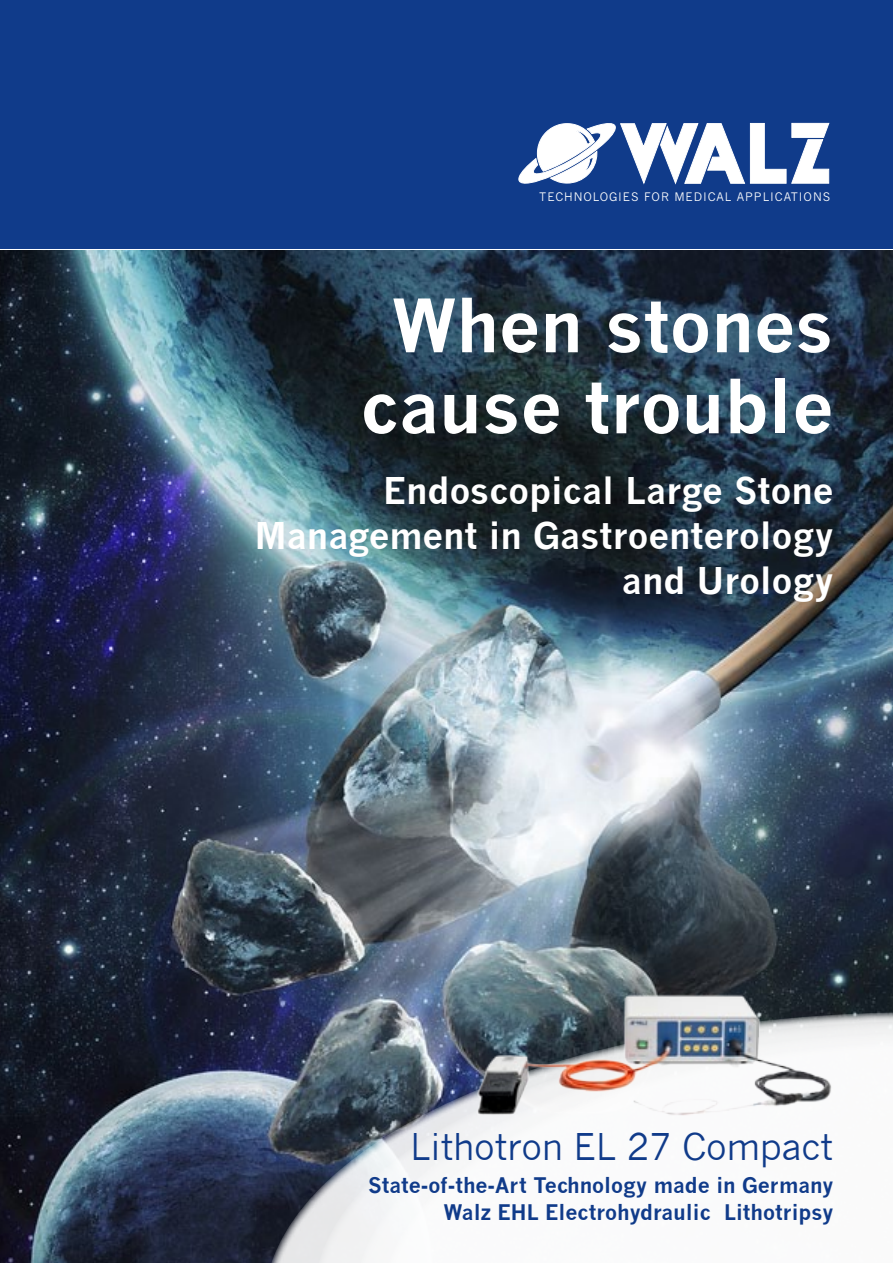
<style>
.page{position:relative;width:893px;height:1263px;background:#fff}
.page>*{position:absolute;margin:0;border:0;box-sizing:border-box;transform-origin:0 0}
.t1{font:700 72px/81px "News Gothic";color:#fff;text-align:center}
.t2{font:700 36px/45px "News Gothic";color:#fff;text-align:right}
.t3{font:36px "News Gothic";letter-spacing:-.01em;color:#103b8a}
.t4{font:700 21px/27px "News Gothic";color:#103b8a;text-align:right}
.t5{font:11.7px "News Gothic";letter-spacing:.075em;color:#fff}
</style>
<div class="page">
<img style="left:0;top:251px;width:893px;height:1012px">
<div style="left:0;top:0;width:893px;height:249px;background:#103b8a"></div>
<svg style="left:792px;top:123px;width:37px;height:60px"></svg>
<svg style="left:519px;top:123px;width:267px;height:62px"></svg>
<img style="left:264px;top:1012px;width:629px;height:251px">
<svg style="left:314px;top:1023px;width:579px;height:240px;background:#7e8790"></svg>
<svg style="left:354px;top:1033px;width:539px;height:230px"></svg>
<svg style="left:381px;top:1041px;width:512px;height:222px"></svg>
<img style="left:468px;top:991px;width:400px;height:136px">
<p class="t5" style="left:539px;top:190px;width:292px">TECHNOLOGIES FOR MEDICAL APPLICATIONS</p>
<h1 class="t1" style="left:361px;top:284px;width:474px">When stones cause trouble</h1>
<h2 class="t2" style="left:255px;top:467px;width:580px">Endoscopical Large Stone<br>Management in Gastroenterology and Urology</h2>
<h2 class="t3" style="left:410px;top:1126px;width:425px">Lithotron EL 27 Compact</h2>
<p class="t4" style="left:368px;top:1172px;width:467px">State-of-the-Art Technology made in Germany<br>Walz EHL Electrohydraulic Lithotripsy</p>
</div>
